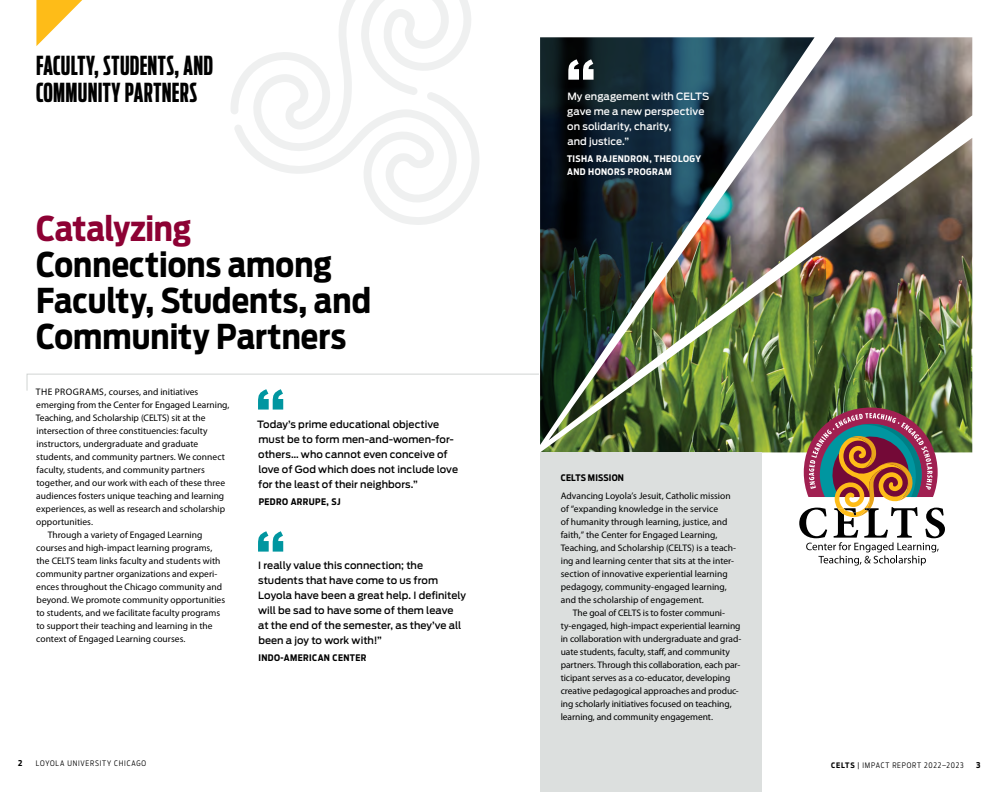
<style>
.page{position:relative;width:1008px;height:792px;background:#fff}
.page>*{position:absolute;margin:0;border:0;box-sizing:border-box;transform-origin:0 0}
.t1{font:700 60px "Antenna";color:#0096a0}
.t2{font:700 60px "Antenna";color:#fff}
.t3{font:700 34px/36px "Antenna Cond";color:#000}
.t4{font:700 34px "Antenna Cond";letter-spacing:-.01em;color:#8d0134}
.t5{font:700 26px/27.2px "Antenna Comp";letter-spacing:.01em;color:#000}
.t6{font:500 10px/15px "Antenna";letter-spacing:.005em;color:#000}
.t7{font:500 10px/15px "Antenna";color:#fff}
.t8{font:9.5px/13px "Myriad Pro";color:#000}
.t9{font:700 9px/13px "Antenna Cond";letter-spacing:.045em;color:#fff}
.t10{font:700 9px "Antenna Cond";letter-spacing:.04em;color:#000}
.t11{font:700 9px "Antenna Cond";letter-spacing:.02em;color:#000}
.t12{font:700 8px "Antenna Cond";color:#000}
.t13{font:300 7.5px "Antenna Cond";letter-spacing:.105em;color:#000}
.s1{font-weight:700}
</style>
<div class="page">
<img style="left:505px;top:37px;width:468px;height:416px">
<svg style="left:249px;top:135px;width:230px;height:90px"></svg>
<svg style="left:231px;top:0;width:243px;height:152px"></svg>
<svg style="left:799px;top:408px;width:146px;height:158px"></svg>
<svg style="left:27px;top:374px;width:513px;height:17px"></svg>
<svg style="left:36px;top:0;width:46px;height:46px"></svg>
<div style="left:540px;top:453px;width:222px;height:339px;background:#dcdfde"></div>
<h3 class="t5" style="left:36px;top:52px;width:179px">FACULTY, STUDENTS, AND<br>COMMUNITY PARTNERS</h3>
<h2 class="t4" style="left:36px;top:206px;width:157px">Catalyzing</h2>
<h2 class="t3" style="left:36px;top:246px;width:337px">Connections among<br>Faculty, Students, and<br>Community Partners</h2>
<p class="t8" style="left:36px;top:385px;width:164px">THE PROGRAMS, courses, and initiatives</p>
<p class="t8" style="left:36px;top:398px;width:195px">emerging from the Center for Engaged Learning,</p>
<p class="t8" style="left:36px;top:411px;width:171px">Teaching, and Scholarship (CELTS) sit at the</p>
<p class="t8" style="left:36px;top:424px;width:173px">intersection of three constituencies: faculty</p>
<p class="t8" style="left:36px;top:437px;width:163px">instructors, undergraduate and graduate</p>
<p class="t8" style="left:36px;top:450px;width:190px">students, and community partners. We connect</p>
<p class="t8" style="left:37px;top:463px;width:170px">faculty, students, and community partners</p>
<p class="t8" style="left:36px;top:476px;width:190px">together, and our work with each of these three</p>
<p class="t8" style="left:36px;top:489px;width:189px">audiences fosters unique teaching and learning</p>
<p class="t8" style="left:36px;top:502px;width:190px">experiences, as well as research and scholarship</p>
<p class="t8" style="left:36px;top:515px;width:58px">opportunities.</p>
<p class="t8" style="left:48px;top:528px;width:156px">Through a variety of Engaged Learning</p>
<p class="t8" style="left:36px;top:541px;width:178px">courses and high-impact learning programs,</p>
<p class="t8" style="left:36px;top:554px;width:185px">the CELTS team links faculty and students with</p>
<p class="t8" style="left:36px;top:567px;width:183px">community partner organizations and experi-</p>
<p class="t8" style="left:36px;top:580px;width:187px">ences throughout the Chicago community and</p>
<p class="t8" style="left:37px;top:593px;width:190px">beyond. We promote community opportunities</p>
<p class="t8" style="left:36px;top:606px;width:185px">to students, and we facilitate faculty programs</p>
<p class="t8" style="left:36px;top:619px;width:178px">to support their teaching and learning in the</p>
<p class="t8" style="left:36px;top:632px;width:151px">context of Engaged Learning courses.</p>
<h1 class="t1" style="left:255px;top:370px;width:33px">“</h1>
<p class="t6" style="left:257px;top:417px;width:202px">Today’s prime educational objective must be to form men-and-women-for&shy;others… who cannot even conceive of love of God which does not include love for the least of their neighbors.”</p>
<p class="t10" style="left:259px;top:496px;width:84px">PEDRO ARRUPE, SJ</p>
<h1 class="t1" style="left:255px;top:512px;width:33px">“</h1>
<p class="t6" style="left:258px;top:557px;width:210px">I really value this connection; the students that have come to us from Loyola have been a great help. I definitely will be sad to have some of them leave at the end of the semester, as they’ve all been a joy to work with!”</p>
<p class="t10" style="left:258px;top:652px;width:110px">INDO-AMERICAN CENTER</p>
<h1 class="t2" style="left:565px;top:40px;width:33px">“</h1>
<p class="t7" style="left:567px;top:88px;width:143px">My engagement with CELTS gave me a new perspective on solidarity, charity,<br>and justice.”</p>
<p class="t9" style="left:567px;top:152px;width:136px">TISHA RAJENDRON, THEOLOGY<br>AND HONORS PROGRAM</p>
<p class="t11" style="left:561px;top:472px;width:65px">CELTS MISSION</p>
<p class="t8" style="left:561px;top:489px;width:177px">Advancing Loyola’s Jesuit, Catholic mission of “expanding knowledge in the service<br>of humanity through learning, justice, and faith,” the Center for Engaged Learning, Teaching, and Scholarship (CELTS) is a teach&shy;ing and learning center that sits at the inter&shy;section of innovative experiential learning pedagogy, community-engaged learning, and the scholarship of engagement.</p>
<p class="t8" style="left:561px;top:606px;width:182px;text-indent:12px">The goal of CELTS is to foster communi&shy;ty-engaged, high-impact experiential learning in collaboration with undergraduate and grad&shy;uate students, faculty, staff, and community partners. Through this collaboration, each par&shy;ticipant serves as a co-educator, developing creative pedagogical approaches and produc&shy;ing scholarly initiatives focused on teaching, learning, and community engagement.</p>
<p class="t12" style="left:18px;top:758px;width:6px">2</p>
<p class="t13" style="left:36px;top:759px;width:112px">LOYOLA UNIVERSITY CHICAGO</p>
<p class="t13" style="left:831px;top:760px;width:134px"><span class="s1">CELTS</span> | IMPACT REPORT 2022–2023</p>
<p class="t12" style="left:976px;top:760px;width:6px">3</p>
</div>
